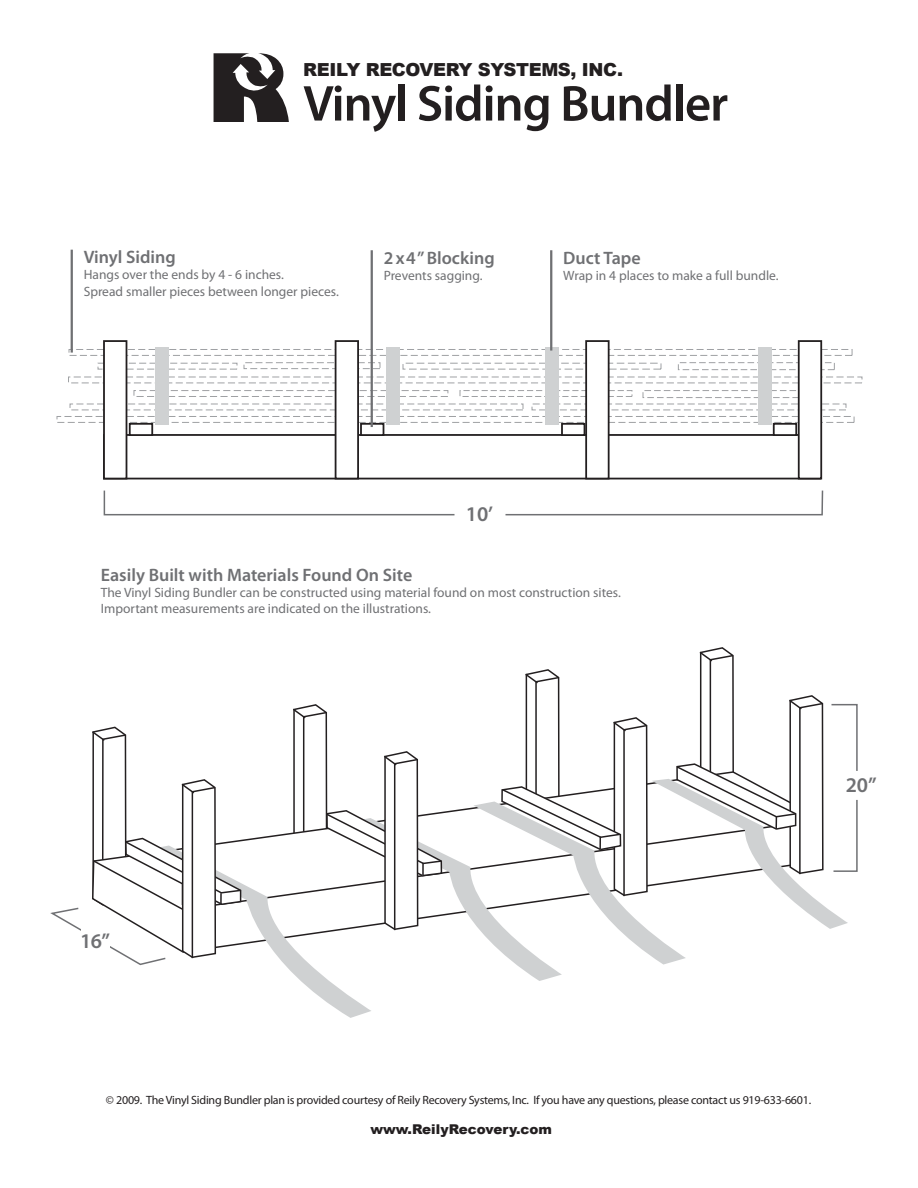
<style>
.page{position:relative;width:918px;height:1188px;background:#fff}
.page>*{position:absolute;margin:0;border:0;box-sizing:border-box;transform-origin:0 0}
.t1{font:600 50.85px "Myriad Pro";letter-spacing:-.02em;color:#231f20}
.t2{font:600 21px "Myriad Pro";color:#6f7073}
.t3{font:600 18px "Myriad Pro";color:#6f7073}
.t4{font:900 18px "Arial";letter-spacing:-.02em;color:#231f20}
.t5{font:13.5px/16.2px "Myriad Pro";color:#6f7073}
.t6{font:900 13.5px "Arial";color:#231f20}
.t7{font:12px "Myriad Pro";letter-spacing:-.02em;color:#231f20}
</style>
<div class="page">
<div style="left:532px;top:404px;width:314px;height:6px;border:1px dashed #9fa1a4"></div>
<div style="left:244px;top:362px;width:136px;height:7px;border:1px dashed #9fa1a4"></div>
<div style="left:98px;top:363px;width:139px;height:7px;border:1px dashed #9fa1a4"></div>
<div style="left:403px;top:363px;width:258px;height:7px;border:1px dashed #9fa1a4"></div>
<div style="left:678px;top:362px;width:157px;height:8px;border:1px dashed #9fa1a4"></div>
<div style="left:134px;top:390px;width:314px;height:7px;border:1px dashed #9fa1a4"></div>
<div style="left:460px;top:390px;width:172px;height:7px;border:1px dashed #9fa1a4"></div>
<div style="left:643px;top:390px;width:156px;height:8px;border:1px dashed #9fa1a4"></div>
<div style="left:57px;top:416px;width:797px;height:7px;border:1px dashed #9fa1a4"></div>
<div style="left:70px;top:404px;width:453px;height:6px;border:1px dashed #9fa1a4"></div>
<div style="left:68px;top:377px;width:794px;height:6px;border:1px dashed #9fa1a4"></div>
<div style="left:69px;top:349px;width:783px;height:7px;border:1px dashed #9fa1a4"></div>
<svg style="left:214px;top:53px;width:75px;height:69px"></svg>
<div style="left:103px;top:434px;width:718px;height:45px;border:2px solid #231f20"></div>
<div style="left:103px;top:340px;width:24px;height:139px;background:#fff;border:2px solid #231f20"></div>
<div style="left:335px;top:340px;width:24px;height:139px;background:#fff;border:2px solid #231f20"></div>
<div style="left:585px;top:340px;width:25px;height:139px;background:#fff;border:2px solid #231f20"></div>
<div style="left:798px;top:340px;width:24px;height:139px;background:#fff;border:2px solid #231f20"></div>
<div style="left:360px;top:423px;width:24px;height:13px;background:#fff;border:2px solid #231f20"></div>
<div style="left:561px;top:423px;width:24px;height:13px;background:#fff;border:2px solid #231f20"></div>
<div style="left:773px;top:423px;width:24px;height:13px;background:#fff;border:2px solid #231f20"></div>
<div style="left:129px;top:423px;width:24px;height:13px;background:#fff;border:2px solid #231f20"></div>
<svg style="left:505px;top:490px;width:319px;height:26px"></svg>
<svg style="left:103px;top:490px;width:352px;height:26px"></svg>
<div style="left:156px;top:347px;width:13px;height:77px;background:#cfd1d2"></div>
<div style="left:386px;top:348px;width:13px;height:77px;background:#cfd1d2"></div>
<div style="left:545px;top:347px;width:13px;height:78px;background:#cfd1d2"></div>
<div style="left:758px;top:347px;width:13px;height:78px;background:#cfd1d2"></div>
<hr style="left:371px;top:250px;width:2px;height:177px;background:#6f7073">
<hr style="left:550px;top:250px;width:2px;height:101px;background:#6f7073">
<hr style="left:71px;top:250px;width:2px;height:103px;background:#6f7073">
<svg style="left:50px;top:647px;width:808px;height:371px"></svg>
<h3 class="t4" style="left:303px;top:56px;width:321px">REILY RECOVERY SYSTEMS, INC.</h3>
<h1 class="t1" style="left:303px;top:71px;width:426px">Vinyl Siding Bundler</h1>
<h3 class="t3" style="left:84px;top:246px;width:94px">Vinyl Siding</h3>
<p class="t5" style="left:84px;top:267px;width:257px">Hangs over the ends by 4 - 6 inches.<br>Spread smaller pieces between longer pieces.</p>
<h3 class="t3" style="left:384px;top:246px;width:112px">2x4” Blocking</h3>
<p class="t5" style="left:384px;top:267px;width:100px">Prevents sagging.</p>
<h3 class="t3" style="left:563px;top:246px;width:79px">Duct Tape</h3>
<p class="t5" style="left:563px;top:267px;width:217px">Wrap in 4 places to make a full bundle.</p>
<h2 class="t2" style="left:466px;top:500px;width:29px">10’</h2>
<h3 class="t3" style="left:101px;top:563px;width:313px">Easily Built with Materials Found On Site</h3>
<p class="t5" style="left:101px;top:584px;width:522px">The Vinyl Siding Bundler can be constructed using material found on most construction sites.<br>Important measurements are indicated on the illustrations.</p>
<h2 class="t2" style="left:80px;top:928px;width:31px">16”</h2>
<h2 class="t2" style="left:846px;top:772px;width:33px">20”</h2>
<p class="t7" style="left:106px;top:1093px;width:707px">© 2009. The Vinyl Siding Bundler plan is provided courtesy of Reily Recovery Systems, Inc. If you have any questions, please contact us 919-633-6601.</p>
<p class="t6" style="left:371px;top:1119px;width:183px">www.ReilyRecovery.com</p>
</div>
